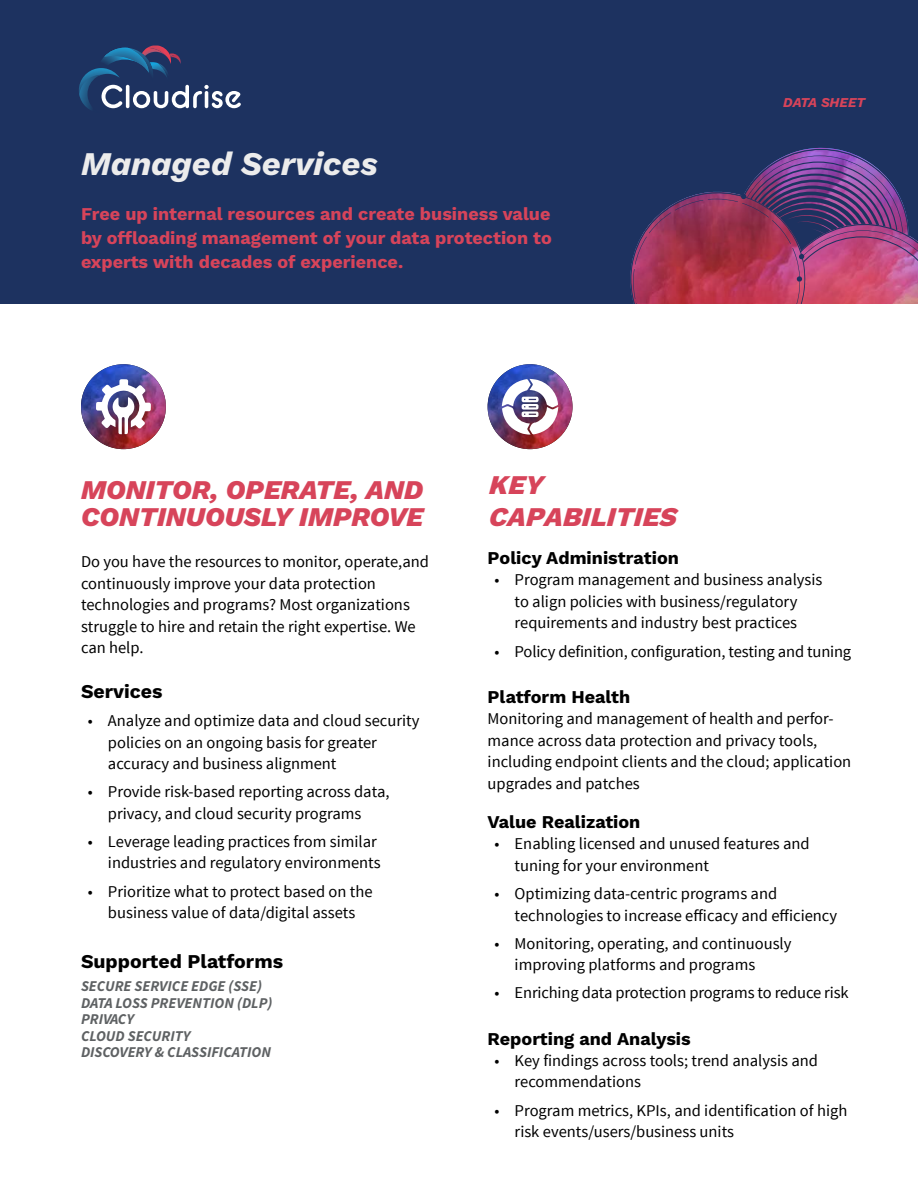
<style>
.page{position:relative;width:918px;height:1188px;background:#fff}
.page>*{position:absolute;margin:0;border:0;box-sizing:border-box;transform-origin:0 0}
.t1{font:italic 700 33px "Work Sans";color:#ececec}
.t2{font:italic 800 27px/27px "Work Sans";color:#d7445a}
.t3{font:italic 800 27px/31.7px "Work Sans";color:#d7445a}
.t4{font:700 19.5px "Work Sans";color:#000}
.t5{font:700 18px/24px "Work Sans";color:#d7445a;text-align:justify}
.t6{font:700 18px "Work Sans";color:#000}
.t7{font:16.5px/21.5px "Source Sans Pro";color:#000}
.t8{font:italic 700 15px/16.5px "Source Sans Pro";color:#5e6163}
.t9{font:italic 700 13.5px "Work Sans";color:#d7445a}
</style>
<div class="page">
<div style="left:0;top:0;width:918px;height:304px;background:#1d3260"></div>
<svg style="left:79px;top:48px;width:162px;height:62px"></svg>
<img style="left:147px;top:46px;width:24px;height:18px">
<svg style="left:631px;top:147px;width:227px;height:153px"></svg>
<img style="left:633px;top:156px;width:285px;height:148px">
<img style="left:81px;top:364px;width:85px;height:85px;border-radius:42px">
<img style="left:96px;top:379px;width:55px;height:55px">
<img style="left:488px;top:364px;width:85px;height:85px;border-radius:42px">
<img style="left:502px;top:379px;width:56px;height:56px">
<h1 class="t1" style="left:81px;top:139px;width:298px">Managed Services</h1>
<p class="t5" style="left:81px;top:201px;width:472px">Free up internal resources and create business value by offloading management of your data protection to experts with decades of experience.</p>
<p class="t9" style="left:783px;top:92px;width:84px">DATA SHEET</p>
<h2 class="t2" style="left:81px;top:474px;width:344px">MONITOR, OPERATE, AND<br>CONTINUOUSLY IMPROVE</h2>
<p class="t7" style="left:81px;top:552px;width:350px">Do you have the resources to monitor, operate,and continuously improve your data protection technologies and programs? Most organizations struggle to hire and retain the right expertise. We can help.</p>
<p class="t4" style="left:81px;top:677px;width:83px">Services</p>
<p class="t7" style="left:108px;top:710px;width:313px;text-indent:-20px">• Analyze and optimize data and cloud security policies on an ongoing basis for greater accuracy and business alignment</p>
<p class="t7" style="left:88px;top:781px;width:303px;text-align:center">• Provide risk-based reporting across data, privacy, and cloud security programs</p>
<p class="t7" style="left:88px;top:831px;width:294px;text-align:right">• Leverage leading practices from similar industries and regulatory environments</p>
<p class="t7" style="left:88px;top:881px;width:286px;text-align:center">• Prioritize what to protect based on the business value of data/digital assets</p>
<p class="t4" style="left:81px;top:947px;width:204px">Supported Platforms</p>
<p class="t8" style="left:81px;top:978px;width:193px">SECURE SERVICE EDGE (SSE)<br>DATA LOSS PREVENTION (DLP)<br>PRIVACY<br>CLOUD SECURITY<br>DISCOVERY &amp; CLASSIFICATION</p>
<h2 class="t3" style="left:488px;top:471px;width:198px">KEY<br>CAPABILITIES</h2>
<p class="t6" style="left:488px;top:544px;width:193px">Policy Administration</p>
<p class="t7" style="left:494px;top:570px;width:330px;text-align:center">• Program management and business analysis to align policies with business/regulatory requirements and industry best practices</p>
<p class="t7" style="left:494px;top:641px;width:358px">• Policy definition, configuration, testing and tuning</p>
<p class="t6" style="left:488px;top:683px;width:144px">Platform Health</p>
<p class="t7" style="left:488px;top:708px;width:365px">Monitoring and management of health and perfor&shy;mance across data protection and privacy tools, including endpoint clients and the cloud; application upgrades and patches</p>
<p class="t6" style="left:488px;top:808px;width:154px">Value Realization</p>
<p class="t7" style="left:515px;top:834px;width:297px;text-indent:-20px">• Enabling licensed and unused features and tuning for your environment</p>
<p class="t7" style="left:515px;top:883px;width:324px;text-indent:-20px">• Optimizing data-centric programs and technologies to increase efficacy and efficiency</p>
<p class="t7" style="left:515px;top:933px;width:278px;text-indent:-20px">• Monitoring, operating, and continuously improving platforms and programs</p>
<p class="t7" style="left:494px;top:982px;width:356px">• Enriching data protection programs to reduce risk</p>
<p class="t6" style="left:488px;top:1025px;width:205px">Reporting and Analysis</p>
<p class="t7" style="left:515px;top:1050px;width:305px;text-indent:-20px">• Key findings across tools; trend analysis and recommendations</p>
<p class="t7" style="left:515px;top:1100px;width:334px;text-indent:-20px">• Program metrics, KPIs, and identification of high risk events/users/business units</p>
</div>
